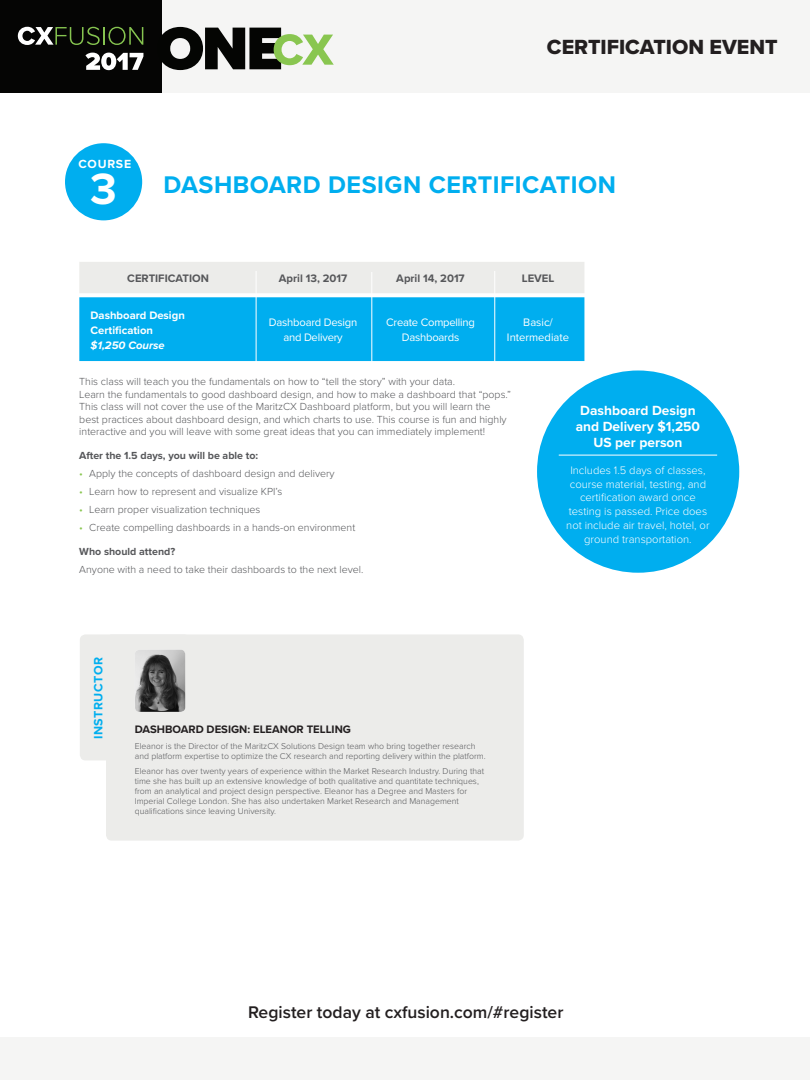
<style>
.page{position:relative;width:810px;height:1080px;background:#fff}
.page>*{position:absolute;margin:0;border:0;box-sizing:border-box;transform-origin:0 0}
.t1{font:700 45.38px "Proxima Nova";color:#fff}
.t2{font:700 25px "Proxima Nova";letter-spacing:.02em;color:#00aeef}
.t3{font:21.25px "Proxima Nova Extrabld";color:#231f20}
.t4{font:600 17.5px "Proxima Nova";color:#231f20}
.copy{font:700 13.75px/16.2px "Proxima Nova";color:#fff;text-align:center}
.copy-2{font:700 12.5px "Proxima Nova";letter-spacing:.04em;color:#00aeef}
.t5{font:700 12.25px "Proxima Nova";letter-spacing:.06em;color:#fff}
.copy-3{font:300 11.25px/13.8px "Proxima Nova";color:#fff;text-align:center}
.t6{font:11.25px/15px "Proxima Nova";letter-spacing:-.02em;color:#fff;text-align:center}
.t7{font:700 11.25px "Proxima Nova";color:#56575a}
.t8{font:700 11.25px/15px "Proxima Nova";color:#fff}
.copy-4{font:700 11.25px "Proxima Nova";color:#231f20}
.t9{font:11.25px/15px "Proxima Nova";color:#fff;text-align:center}
.copy-5{font:300 10.62px/12.5px "Proxima Nova";color:#56575a}
.copy-6{font:700 10.62px "Proxima Nova";color:#56575a}
.Paragraph_Style_1{font:300 8.75px/10px "Proxima Nova";color:#56575a}
.s1{font-style:italic}
.s2{color:#89c650}
</style>
<div class="page">
<div style="left:0;top:1038px;width:810px;height:42px;background:#f5f5f4"></div>
<div style="left:0;top:0;width:810px;height:93px;background:#f5f5f4"></div>
<div style="left:0;top:0;width:161px;height:93px;background:#050504"></div>
<svg style="left:18px;top:27px;width:125px;height:18px"></svg>
<svg style="left:85px;top:53px;width:58px;height:17px"></svg>
<svg style="left:161px;top:27px;width:173px;height:43px"></svg>
<div style="left:537px;top:370px;width:202px;height:203px;background:#00aeef;border-radius:50%"></div>
<hr style="left:559px;top:455px;width:158px;height:1px;background:#fff">
<div style="left:106px;top:634px;width:418px;height:207px;background:#ececea;border-radius:6px"></div>
<div style="left:80px;top:634px;width:110px;height:126px;background:#ececea;border-radius:6px"></div>
<img style="left:135px;top:650px;width:50px;height:62px">
<div style="left:65px;top:143px;width:77px;height:77px;background:#00aeef;border-radius:50%"></div>
<svg style="left:79px;top:262px;width:505px;height:99px;background:#55c5ee"></svg>
<hr style="left:256px;top:271px;width:1px;height:91px;background:#fff">
<hr style="left:372px;top:272px;width:1px;height:92px;background:#fff">
<hr style="left:494px;top:271px;width:1px;height:93px;background:#fff">
<h3 class="t3" style="left:547px;top:31px;width:232px">CERTIFICATION EVENT</h3>
<p class="t5" style="left:79px;top:154px;width:54px">COURSE</p>
<p class="t1" style="left:90px;top:155px;width:28px">3</p>
<p class="t2" style="left:164px;top:166px;width:454px">DASHBOARD DESIGN CERTIFICATION</p>
<p class="t7" style="left:127px;top:270px;width:83px">CERTIFICATION</p>
<p class="t7" style="left:279px;top:270px;width:70px">April 13, 2017</p>
<p class="t7" style="left:396px;top:270px;width:70px">April 14, 2017</p>
<p class="t7" style="left:522px;top:270px;width:34px">LEVEL</p>
<p class="t8" style="left:91px;top:307px;width:96px">Dashboard Design<br>Certification <span class="s1">$1,250 Course</span></p>
<p class="t6" style="left:269px;top:314px;width:90px">Dashboard Design and Delivery</p>
<p class="t6" style="left:386px;top:314px;width:90px">Create Compelling<br>Dashboards</p>
<p class="t9" style="left:507px;top:314px;width:64px">Basic/<br>Intermediate</p>
<p class="copy-5" style="left:79px;top:375px;width:433px">This class will teach you the fundamentals on how to “tell the story” with your data.<br>Learn the fundamentals to good dashboard design, and how to make a dashboard that “pops.” This class will not cover the use of the MaritzCX Dashboard platform, but you will learn the best practices about dashboard design, and which charts to use. This course is fun and highly interactive and you will leave with some great ideas that you can immediately implement!</p>
<p class="copy-6" style="left:79px;top:447px;width:180px">After the 1.5 days, you will be able to:</p>
<p class="copy-5" style="left:79px;top:467px;width:257px"><span class="s2">•</span> Apply the concepts of dashboard design and delivery</p>
<p class="copy-5" style="left:79px;top:485px;width:205px"><span class="s2">•</span> Learn how to represent and visualize KPI’s</p>
<p class="copy-5" style="left:79px;top:503px;width:183px"><span class="s2">•</span> Learn proper visualization techniques</p>
<p class="copy-5" style="left:79px;top:521px;width:277px"><span class="s2">•</span> Create compelling dashboards in a hands-on environment</p>
<p class="copy-6" style="left:79px;top:544px;width:97px">Who should attend?</p>
<p class="copy-5" style="left:79px;top:563px;width:286px">Anyone with a need to take their dashboards to the next level.</p>
<p class="copy-2" style="left:89px;top:739px;width:84px;rotate:-90deg">INSTRUCTOR</p>
<p class="copy-4" style="left:135px;top:721px;width:218px">DASHBOARD DESIGN: ELEANOR TELLING</p>
<p class="Paragraph_Style_1" style="left:135px;top:740px;width:353px">Eleanor is the Director of the MaritzCX Solutions Design team who bring together research and platform expertise to optimize the CX research and reporting delivery within the platform.</p>
<p class="Paragraph_Style_1" style="left:135px;top:766px;width:351px">Eleanor has over twenty years of experience within the Market Research Industry. During that time she has built up an extensive knowledge of both qualitative and quantitate techniques, from an analytical and project design perspective. Eleanor has a Degree and Masters for Imperial College London. She has also undertaken Market Research and Management qualifications since leaving University.</p>
<p class="copy" style="left:576px;top:402px;width:126px">Dashboard Design and Delivery $1,250<br>US per person</p>
<p class="copy-3" style="left:566px;top:463px;width:145px">Includes 1.5 days of classes, course material, testing, and certification award once testing is passed. Price does not include air travel, hotel, or ground transportation.</p>
<p class="t4" style="left:248px;top:999px;width:317px">Register today at cxfusion.com/#register</p>
</div>
